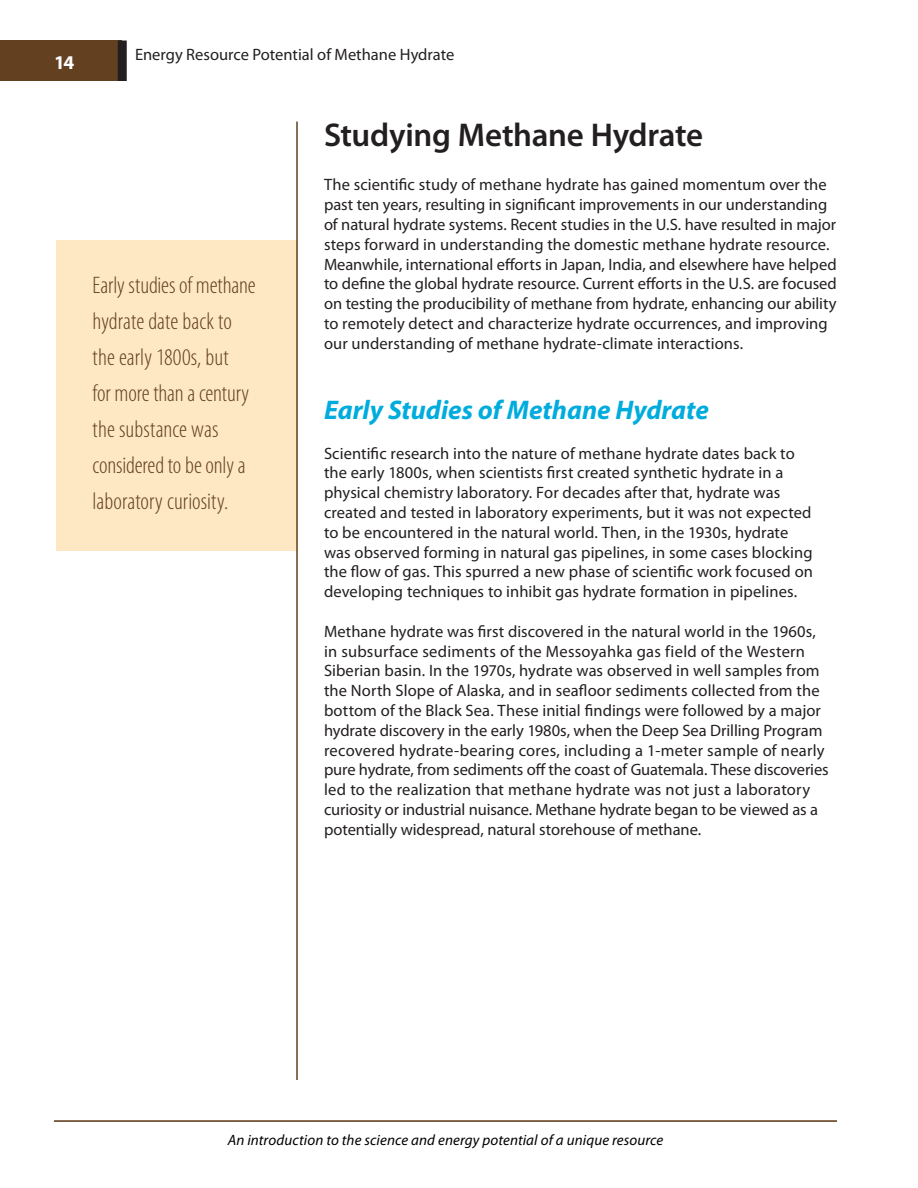
<style>
.page{position:relative;width:918px;height:1188px;background:#fff}
.page>*{position:absolute;margin:0;border:0;box-sizing:border-box;transform-origin:0 0}
.t1{font:600 33px "Myriad Pro";letter-spacing:-.01em;color:#231f20}
.t2{font:italic 700 27px "Myriad Pro";color:#00acdd}
.t3{font:300 condensed 24px/36px "Myriad Pro";color:#634020}
.t4{font:700 19.5px "Myriad Pro";color:#fff}
.t5{font:16.5px/19.8px "Myriad Pro";letter-spacing:.005em;color:#231f20}
.t6{font:italic 15px "Myriad Pro";letter-spacing:.005em;color:#000}
</style>
<div class="page">
<div style="left:0;top:40px;width:122px;height:41px;background:#634020"></div>
<div style="left:118px;top:40px;width:9px;height:41px;background:#231f20"></div>
<hr style="left:54px;top:1120px;width:783px;height:2px;background:#634020">
<div style="left:56px;top:241px;width:242px;height:310px;background:#fee8c4"></div>
<hr style="left:296px;top:122px;width:2px;height:958px;background:#634020">
<p class="t4" style="left:54px;top:49px;width:22px">14</p>
<p class="t5" style="left:135px;top:44px;width:321px">Energy Resource Potential of Methane Hydrate</p>
<h3 class="t3" style="left:93px;top:267px;width:165px">Early studies of methane hydrate date back to the early 1800s, but<br>for more than a century the substance was considered to be only a laboratory curiosity.</h3>
<h1 class="t1" style="left:324px;top:114px;width:381px">Studying Methane Hydrate</h1>
<p class="t5" style="left:324px;top:175px;width:514px">The scientific study of methane hydrate has gained momentum over the past ten years, resulting in significant improvements in our understanding of natural hydrate systems. Recent studies in the U.S. have resulted in major steps forward in understanding the domestic methane hydrate resource.<br>Meanwhile, international efforts in Japan, India, and elsewhere have helped to define the global hydrate resource. Current efforts in the U.S. are focused on testing the producibility of methane from hydrate, enhancing our ability to remotely detect and characterize hydrate occurrences, and improving our understanding of methane hydrate-climate interactions.</p>
<h2 class="t2" style="left:324px;top:392px;width:386px">Early Studies of Methane Hydrate</h2>
<p class="t5" style="left:324px;top:443px;width:491px">Scientific research into the nature of methane hydrate dates back to the early 1800s, when scientists first created synthetic hydrate in a physical chemistry laboratory. For decades after that, hydrate was created and tested in laboratory experiments, but it was not expected to be encountered in the natural world. Then, in the 1930s, hydrate was observed forming in natural gas pipelines, in some cases blocking the flow of gas. This spurred a new phase of scientific work focused on developing techniques to inhibit gas hydrate formation in pipelines.</p>
<p class="t5" style="left:324px;top:621px;width:506px">Methane hydrate was first discovered in the natural world in the 1960s, in subsurface sediments of the Messoyahka gas field of the Western Siberian basin. In the 1970s, hydrate was observed in well samples from the North Slope of Alaska, and in seafloor sediments collected from the bottom of the Black Sea. These initial findings were followed by a major hydrate discovery in the early 1980s, when the Deep Sea Drilling Program recovered hydrate-bearing cores, including a 1-meter sample of nearly pure hydrate, from sediments off the coast of Guatemala. These discoveries led to the realization that methane hydrate was not just a laboratory curiosity or industrial nuisance. Methane hydrate began to be viewed as a potentially widespread, natural storehouse of methane.</p>
<p class="t6" style="left:228px;top:1131px;width:437px">An introduction to the science and energy potential of a unique resource</p>
</div>
